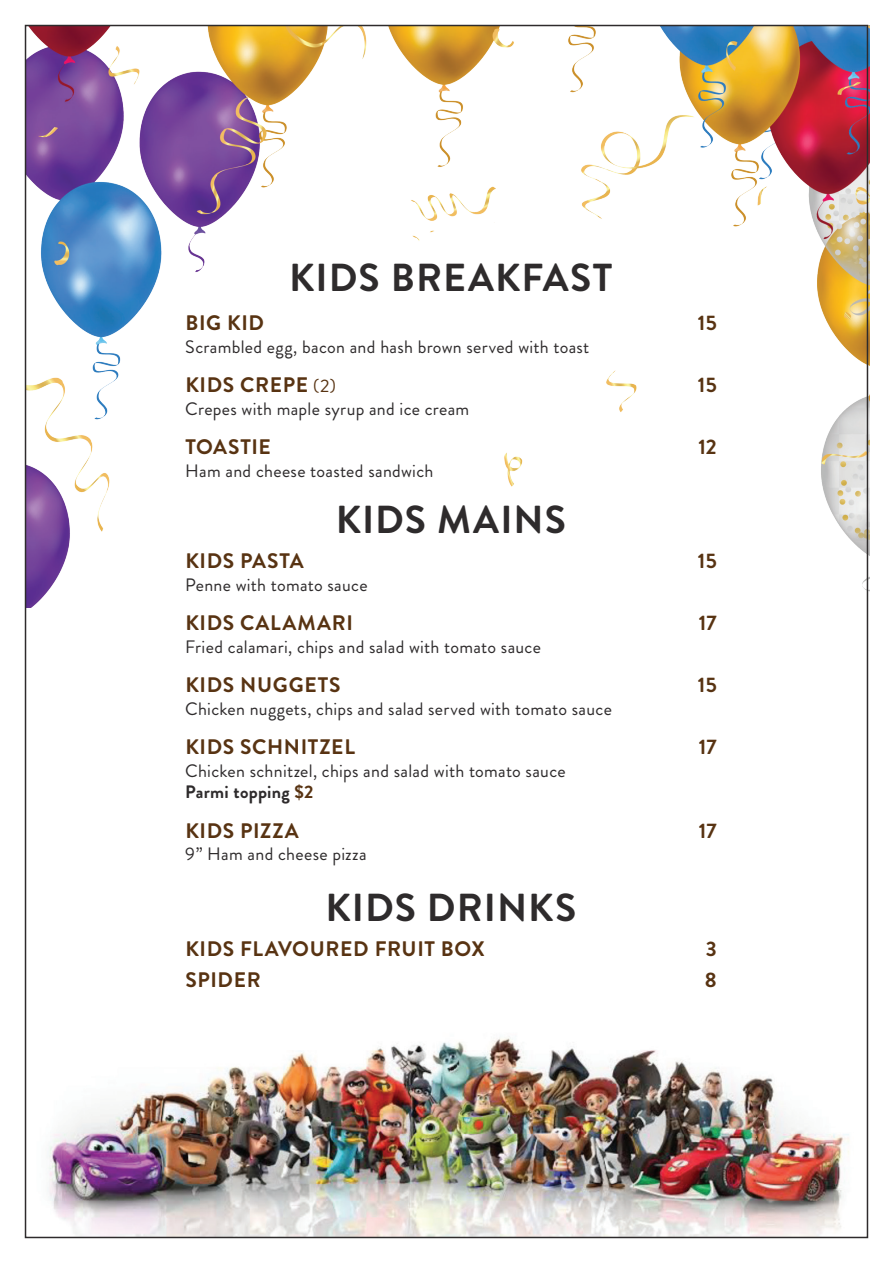
<style>
.page{position:relative;width:893px;height:1263px;background:#fff}
.page>*{position:absolute;margin:0;border:0;box-sizing:border-box;transform-origin:0 0}
.Description{font:700 39px "Brandon Grotesque";letter-spacing:.025em;color:#2e2b2c}
.Description-2{font:700 21px "Brandon Grotesque";letter-spacing:.03em;color:#583312}
.Description-3{font:18px/21px "Brandon Grotesque";letter-spacing:.015em;color:#2e2b2c}
.s1{font-weight:400;font-size:18px}
.s2{font-weight:700}
.s3{font-weight:700;color:#583312}
</style>
<div class="page">
<img style="left:28px;top:26px;width:841px;height:581px">
<img style="left:47px;top:1038px;width:802px;height:197px">
<p class="Description" style="left:289px;top:250px;width:325px">KIDS BREAKFAST</p>
<p class="Description-2" style="left:185px;top:308px;width:80px">BIG KID</p>
<p class="Description-2" style="left:698px;top:308px;width:20px">15</p>
<p class="Description-3" style="left:185px;top:336px;width:406px">Scrambled egg, bacon and hash brown served with toast</p>
<p class="Description-2" style="left:185px;top:370px;width:152px">KIDS CREPE <span class="s1">(2)</span></p>
<p class="Description-2" style="left:698px;top:370px;width:20px">15</p>
<p class="Description-3" style="left:185px;top:398px;width:285px">Crepes with maple syrup and ice cream</p>
<p class="Description-2" style="left:185px;top:432px;width:87px">TOASTIE</p>
<p class="Description-2" style="left:698px;top:432px;width:20px">12</p>
<p class="Description-3" style="left:185px;top:460px;width:250px">Ham and cheese toasted sandwich</p>
<p class="Description" style="left:336px;top:492px;width:232px">KIDS MAINS</p>
<p class="Description-2" style="left:185px;top:546px;width:120px">KIDS PASTA</p>
<p class="Description-2" style="left:698px;top:546px;width:20px">15</p>
<p class="Description-3" style="left:185px;top:574px;width:184px">Penne with tomato sauce</p>
<p class="Description-2" style="left:185px;top:608px;width:169px">KIDS CALAMARI</p>
<p class="Description-2" style="left:699px;top:608px;width:19px">17</p>
<p class="Description-3" style="left:185px;top:636px;width:357px">Fried calamari, chips and salad with tomato sauce</p>
<p class="Description-2" style="left:185px;top:670px;width:157px">KIDS NUGGETS</p>
<p class="Description-2" style="left:698px;top:670px;width:20px">15</p>
<p class="Description-3" style="left:185px;top:698px;width:428px">Chicken nuggets, chips and salad served with tomato sauce</p>
<p class="Description-2" style="left:185px;top:732px;width:171px">KIDS SCHNITZEL</p>
<p class="Description-2" style="left:699px;top:732px;width:19px">17</p>
<p class="Description-3" style="left:185px;top:760px;width:382px">Chicken schnitzel, chips and salad with tomato sauce<br><span class="s2">Parmi topping</span> <span class="s3">$2</span></p>
<p class="Description-2" style="left:185px;top:816px;width:115px">KIDS PIZZA</p>
<p class="Description-2" style="left:699px;top:816px;width:19px">17</p>
<p class="Description-3" style="left:185px;top:843px;width:183px">9” Ham and cheese pizza</p>
<p class="Description" style="left:326px;top:880px;width:252px">KIDS DRINKS</p>
<p class="Description-2" style="left:185px;top:934px;width:301px">KIDS FLAVOURED FRUIT BOX</p>
<p class="Description-2" style="left:706px;top:934px;width:12px">3</p>
<p class="Description-2" style="left:185px;top:965px;width:77px">SPIDER</p>
<p class="Description-2" style="left:705px;top:965px;width:13px">8</p>
</div>
